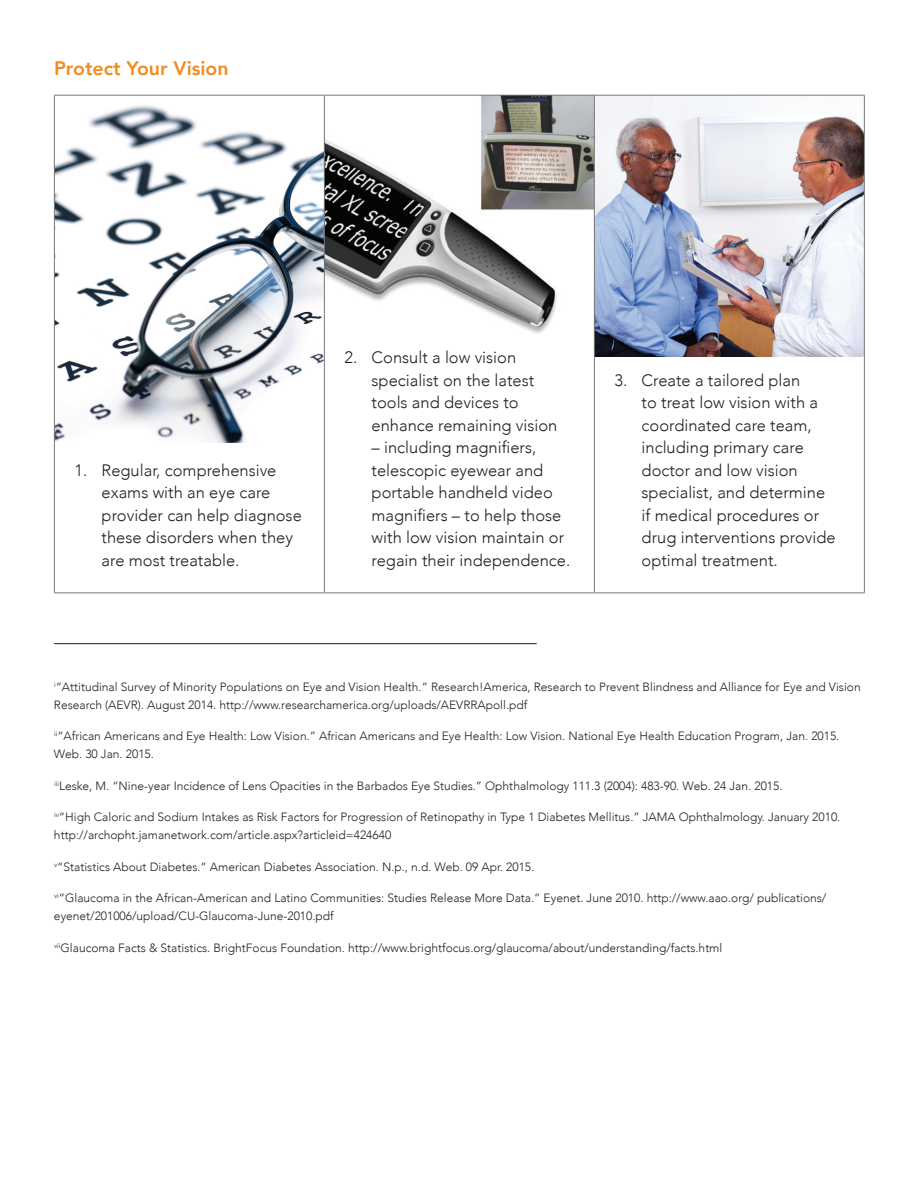
<style>
.page{position:relative;width:918px;height:1188px;background:#fff}
.page>*{position:absolute;margin:0;border:0;box-sizing:border-box;transform-origin:0 0}
.t1{font:800 19.5px "Avenir";color:#f28b20}
.t2{font:300 16.5px/22.5px "Avenir";color:#231f20}
.t3{font:300 12px/18px "Avenir";color:#231f20}
</style>
<div class="page">
<img style="left:595px;top:96px;width:269px;height:260px">
<img style="left:55px;top:96px;width:269px;height:347px">
<img style="left:325px;top:96px;width:269px;height:238px">
<hr style="left:54px;top:95px;width:270px;height:1px;background:#787779">
<hr style="left:54px;top:96px;width:1px;height:496px;background:#787779">
<hr style="left:324px;top:95px;width:270px;height:1px;background:#787779">
<hr style="left:324px;top:96px;width:1px;height:496px;background:#787779">
<hr style="left:594px;top:95px;width:271px;height:1px;background:#787779">
<hr style="left:594px;top:96px;width:1px;height:496px;background:#787779">
<hr style="left:864px;top:96px;width:1px;height:496px;background:#787779">
<hr style="left:54px;top:592px;width:270px;height:1px;background:#787779">
<hr style="left:324px;top:592px;width:270px;height:1px;background:#787779">
<hr style="left:594px;top:592px;width:271px;height:1px;background:#787779">
<hr style="left:54px;top:643px;width:483px;height:1px;background:#231f20">
<h1 class="t1" style="left:54px;top:53px;width:176px">Protect Your Vision</h1>
<h2 class="t2" style="left:102px;top:459px;width:202px;text-indent:-27px">1. Regular, comprehensive exams with an eye care provider can help diagnose these disorders when they are most treatable.</h2>
<h2 class="t2" style="left:372px;top:346px;width:187px;text-indent:-27px">2. Consult a low vision specialist on the latest tools and devices to enhance remaining vision</h2>
<h2 class="t2" style="left:372px;top:437px;width:200px">– including magnifiers, telescopic eyewear and portable handheld video magnifiers – to help those with low vision maintain or regain their independence.</h2>
<h2 class="t2" style="left:642px;top:369px;width:196px;text-indent:-27px">3. Create a tailored plan<br>to treat low vision with a coordinated care team, including primary care doctor and low vision specialist, and determine if medical procedures or drug interventions provide optimal treatment.</h2>
<p class="t3" style="left:54px;top:678px;width:808px"><sup>i</sup>“Attitudinal Survey of Minority Populations on Eye and Vision Health.” Research!America, Research to Prevent Blindness and Alliance for Eye and Vision<br>Research (AEVR). August 2014. http://www.researchamerica.org/uploads/AEVRRApoll.pdf</p>
<p class="t3" style="left:54px;top:727px;width:787px"><sup>ii</sup>“African Americans and Eye Health: Low Vision.” African Americans and Eye Health: Low Vision. National Eye Health Education Program, Jan. 2015.<br>Web. 30 Jan. 2015.</p>
<p class="t3" style="left:54px;top:777px;width:730px"><sup>iii</sup>Leske, M. “Nine-year Incidence of Lens Opacities in the Barbados Eye Studies.” Ophthalmology 111.3 (2004): 483-90. Web. 24 Jan. 2015.</p>
<p class="t3" style="left:54px;top:808px;width:788px"><sup>iv</sup>“High Caloric and Sodium Intakes as Risk Factors for Progression of Retinopathy in Type 1 Diabetes Mellitus.” JAMA Ophthalmology. January 2010. http://archopht.jamanetwork.com/article.aspx?articleid=424640</p>
<p class="t3" style="left:54px;top:858px;width:482px"><sup>v</sup>“Statistics About Diabetes.” American Diabetes Association. N.p., n.d. Web. 09 Apr. 2015.</p>
<p class="t3" style="left:54px;top:889px;width:774px"><sup>vi</sup>“Glaucoma in the African-American and Latino Communities: Studies Release More Data.” Eyenet. June 2010. http://www.aao.org/ publications/ eyenet/201006/upload/CU-Glaucoma-June-2010.pdf</p>
<p class="t3" style="left:54px;top:939px;width:670px"><sup>vii</sup>Glaucoma Facts &amp; Statistics. BrightFocus Foundation. http://www.brightfocus.org/glaucoma/about/understanding/facts.html</p>
</div>
